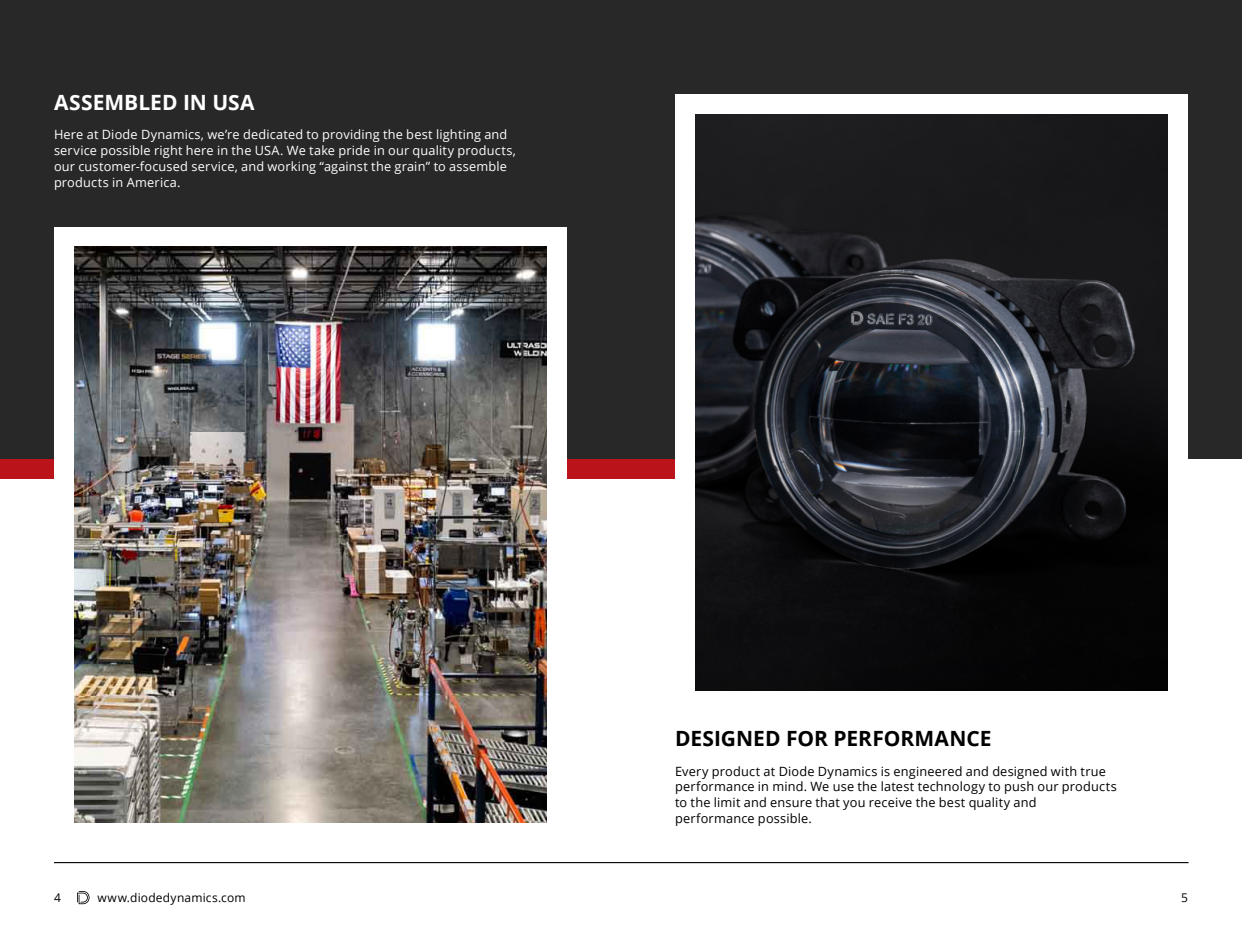
<style>
.page{position:relative;width:1242px;height:945px;background:#fff}
.page>*{position:absolute;margin:0;border:0;box-sizing:border-box;transform-origin:0 0}
.t1{font:700 21px "Open Sans";color:#000}
.t2{font:700 21px "Open Sans";letter-spacing:.005em;color:#fff}
.t3{font:12.75px/15.8px "Open Sans";letter-spacing:.015em;color:#fff}
.t4{font:12.75px/15.8px "Open Sans";letter-spacing:.015em;color:#000}
.t5{font:12px "Open Sans";letter-spacing:.015em;color:#000}
</style>
<div class="page">
<svg style="left:77px;top:891px;width:13px;height:13px"></svg>
<div style="left:0;top:0;width:1242px;height:458px;background:#292829"></div>
<div style="left:54px;top:227px;width:513px;height:595px;background:#fff"></div>
<img style="left:74px;top:247px;width:473px;height:576px">
<div style="left:675px;top:94px;width:513px;height:596px;background:#fff"></div>
<img style="left:695px;top:114px;width:473px;height:576px">
<hr style="left:54px;top:862px;width:1135px;height:1px;background:#000">
<h1 class="t2" style="left:54px;top:88px;width:202px">ASSEMBLED IN USA</h1>
<p class="t3" style="left:54px;top:127px;width:463px">Here at Diode Dynamics, we’re dedicated to providing the best lighting and service possible right here in the USA. We take pride in our quality products, our customer-focused service, and working “against the grain” to assemble products in America.</p>
<h1 class="t1" style="left:675px;top:724px;width:318px">DESIGNED FOR PERFORMANCE</h1>
<p class="t4" style="left:675px;top:763px;width:443px">Every product at Diode Dynamics is engineered and designed with true performance in mind. We use the latest technology to push our products to the limit and ensure that you receive the best quality and performance possible.</p>
<p class="t5" style="left:54px;top:890px;width:8px">4</p>
<p class="t5" style="left:98px;top:890px;width:150px">www.diodedynamics.com</p>
<p class="t5" style="left:1181px;top:890px;width:8px">5</p>
</div>
